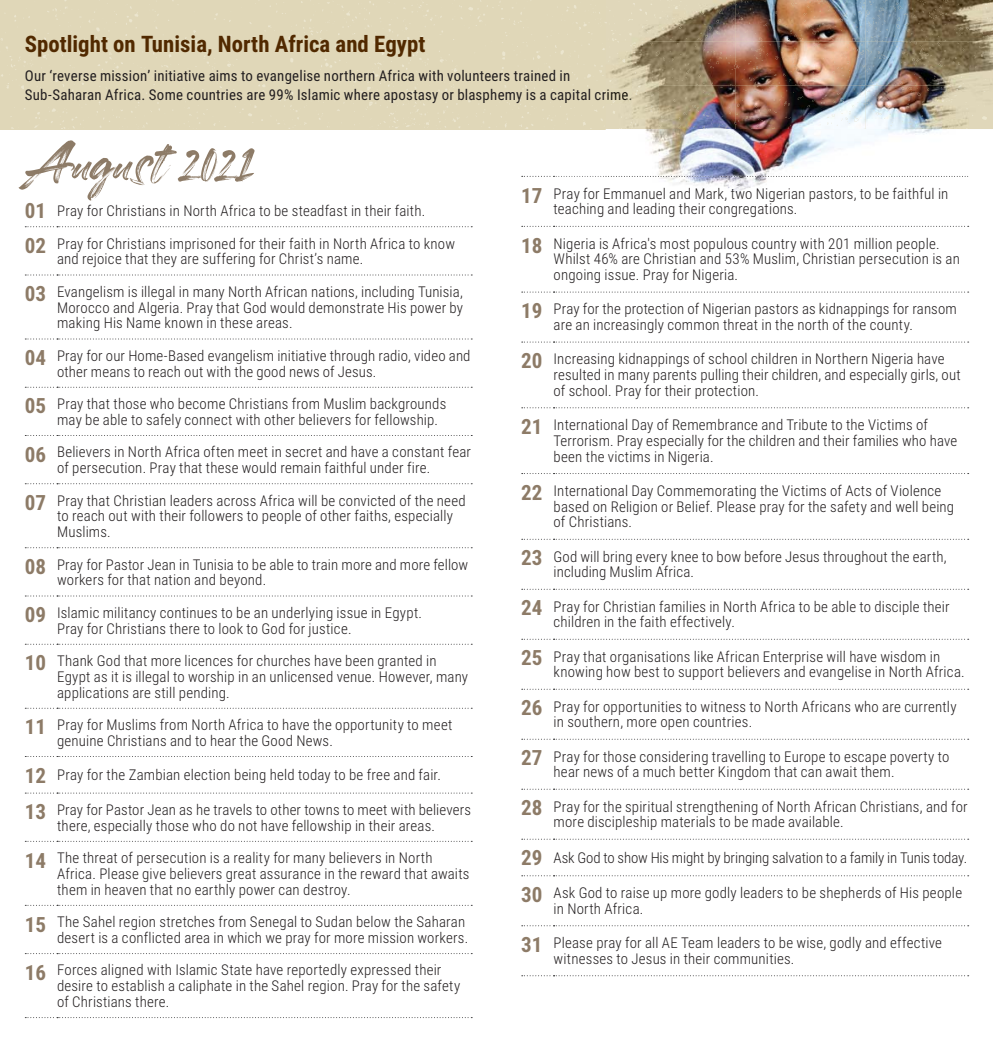
<style>
.page{position:relative;width:993px;height:1042px;background:#fff}
.page>*{position:absolute;margin:0;border:0;box-sizing:border-box;transform-origin:0 0}
.t1{font:52.5px "Black Caviar";letter-spacing:-.03em;color:#8d7b67}
.t2{font:700 22.75px "Roboto Condensed";color:#512900}
.t3{font:300 14.88px/15.8px "Roboto Condensed";letter-spacing:.01em;color:#231f20}
.t4{font:14.88px/19.2px "Roboto Condensed";letter-spacing:.015em;color:#231f20}
.t5{font:300 14.88px "Roboto Condensed";letter-spacing:-.01em;color:#231f20}
.s1{color:#1d1910}
.s2{font-weight:700;font-size:21px;color:#8d7b67}
.s3{color:#242122}
</style>
<div class="page">
<img style="left:779px;top:0;width:213px;height:85px">
<svg style="left:25px;top:226px;width:447px;height:1px"></svg>
<svg style="left:25px;top:274px;width:447px;height:1px"></svg>
<svg style="left:25px;top:338px;width:447px;height:1px"></svg>
<svg style="left:25px;top:387px;width:447px;height:1px"></svg>
<svg style="left:25px;top:435px;width:447px;height:1px"></svg>
<svg style="left:25px;top:483px;width:447px;height:1px"></svg>
<svg style="left:25px;top:547px;width:447px;height:1px"></svg>
<svg style="left:25px;top:595px;width:447px;height:1px"></svg>
<svg style="left:25px;top:644px;width:447px;height:1px"></svg>
<svg style="left:25px;top:708px;width:447px;height:1px"></svg>
<svg style="left:25px;top:756px;width:447px;height:1px"></svg>
<svg style="left:25px;top:792px;width:447px;height:1px"></svg>
<svg style="left:25px;top:841px;width:447px;height:1px"></svg>
<svg style="left:25px;top:905px;width:447px;height:1px"></svg>
<svg style="left:25px;top:953px;width:447px;height:1px"></svg>
<svg style="left:25px;top:1017px;width:447px;height:1px"></svg>
<svg style="left:521px;top:226px;width:447px;height:1px"></svg>
<svg style="left:521px;top:292px;width:447px;height:1px"></svg>
<svg style="left:521px;top:342px;width:447px;height:1px"></svg>
<svg style="left:521px;top:407px;width:447px;height:1px"></svg>
<svg style="left:521px;top:473px;width:447px;height:1px"></svg>
<svg style="left:521px;top:539px;width:447px;height:1px"></svg>
<svg style="left:521px;top:589px;width:447px;height:1px"></svg>
<svg style="left:521px;top:639px;width:447px;height:1px"></svg>
<svg style="left:521px;top:689px;width:447px;height:1px"></svg>
<svg style="left:521px;top:739px;width:447px;height:1px"></svg>
<svg style="left:521px;top:789px;width:447px;height:1px"></svg>
<svg style="left:521px;top:839px;width:447px;height:1px"></svg>
<svg style="left:521px;top:875px;width:447px;height:1px"></svg>
<svg style="left:521px;top:925px;width:447px;height:1px"></svg>
<svg style="left:521px;top:975px;width:447px;height:1px"></svg>
<img style="left:646px;top:129px;width:323px;height:58px">
<img style="left:779px;top:85px;width:213px;height:44px">
<img style="left:866px;top:46px;width:124px;height:40px">
<img style="left:841px;top:70px;width:110px;height:36px">
<img style="left:879px;top:113px;width:88px;height:1px">
<img style="left:864px;top:114px;width:122px;height:15px">
<img style="left:779px;top:126px;width:85px;height:3px">
<img style="left:779px;top:90px;width:100px;height:36px">
<img style="left:779px;top:0;width:54px;height:24px">
<svg style="left:521px;top:176px;width:447px;height:1px"></svg>
<img style="left:728px;top:187px;width:23px;height:5px">
<svg style="left:0;top:0;width:779px;height:130px;background:#d3c6aa"></svg>
<img style="left:605px;top:91px;width:25px;height:12px">
<h2 class="t2" style="left:25px;top:35px;width:402px">Spotlight on Tunisia, North Africa and Egypt</h2>
<p class="t4" style="left:25px;top:67px;width:609px">Our ‘reverse mission’ initiative aims to evangelise northern Africa with volunteers trained in<br>Sub-Saharan Africa. Some countries are 99% Islamic where apostasy or blasphemy is a capital c<span class="s1">rime.</span></p>
<h1 class="t1" style="left:25px;top:137px;width:232px">August 2021</h1>
<p class="t3" style="left:25px;top:196px;width:431px;line-height:32.6px"><span class="s2">01</span> Pray for Christians in North Africa to be steadfast in their faith.<br><span class="s2">02</span> Pray for Christians imprisoned for their faith in North Africa to know</p>
<p class="t3" style="left:25px;top:244px;width:439px;line-height:32.6px;text-indent:32px">and rejoice that they are suffering for Christ’s name.<br><span class="s2">03</span> Evangelism is illegal in many North African nations, including Tunisia,</p>
<p class="t3" style="left:57px;top:301px;width:407px">Morocco and Algeria. Pray that God would demonstrate His power by making His Name known in these areas.</p>
<p class="t3" style="left:57px;top:349px;width:415px;text-indent:-32px"><span class="s2">04</span> Pray for our Home-Based evangelism initiative through radio, video and other means to reach out with the good news of Jesus.</p>
<p class="t3" style="left:57px;top:397px;width:390px;text-indent:-32px"><span class="s2">05</span> Pray that those who become Christians from Muslim backgrounds may be able to safely connect with other believers for fellowship.</p>
<p class="t3" style="left:25px;top:445px;width:447px;text-align:center"><span class="s2">06</span> Believers in North Africa often meet in secret and have a constant fear of persecution. Pray that these would remain faithful under fire.</p>
<p class="t3" style="left:57px;top:494px;width:410px;text-indent:-32px"><span class="s2">07</span> Pray that Christian leaders across Africa will be convicted of the need to reach out with their followers to people of other faiths, especially<br>Muslims.</p>
<p class="t3" style="left:57px;top:558px;width:412px;text-indent:-32px"><span class="s2">08</span> Pray for Pastor Jean in Tunisia to be able to train more and more fellow workers for that nation and beyond.</p>
<p class="t3" style="left:57px;top:606px;width:366px;text-indent:-32px"><span class="s2">09</span> Islamic militancy continues to be an underlying issue in Egypt.<br>Pray for Christians there to look to God for justice.</p>
<p class="t3" style="left:57px;top:654px;width:412px;text-indent:-32px"><span class="s2">10</span> Thank God that more licences for churches have been granted in<br>Egypt as it is illegal to worship in an unlicensed venue. However, many applications are still pending.</p>
<p class="t3" style="left:57px;top:718px;width:397px;text-indent:-32px"><span class="s2">11</span> Pray for Muslims from North Africa to have the opportunity to meet genuine Christians and to hear the Good News.</p>
<p class="t3" style="left:25px;top:768px;width:417px"><span class="s2">12</span> Pray for the Zambian election being held today to be free and fair.</p>
<p class="t3" style="left:25px;top:803px;width:447px;text-align:center"><span class="s2">13</span> Pray for Pastor Jean as he travels to other towns to meet with believers there, especially those who do not have fellowship in their areas.</p>
<p class="t3" style="left:57px;top:851px;width:414px;text-indent:-32px"><span class="s2">14</span> The threat of persecution is a reality for many believers in North<br>Africa. Please give believers great assurance in the reward that awaits them in heaven that no earthly power can destroy.</p>
<p class="t3" style="left:25px;top:915px;width:445px;text-align:right"><span class="s2">15</span> The Sahel region stretches from Senegal to Sudan below the Saharan desert is a conflicted area in which we pray for more mission workers.</p>
<p class="t3" style="left:57px;top:963px;width:404px;text-indent:-32px"><span class="s2">16</span> Forces aligned with Islamic State have reportedly expressed their desire to establish a caliphate in the Sahel region. Pray for the safety of Christians there.</p>
<p class="t3" style="left:553px;top:187px;width:396px;text-indent:-32px"><span class="s2">17</span> Pray for Emmanuel and Mark, <span class="s3">tw</span>o Nigerian pastors, to be faithful in teaching and leading their congregations.</p>
<p class="t3" style="left:553px;top:237px;width:407px;text-indent:-32px"><span class="s2">18</span> Nigeria is Africa's most populous country with 201 million people.<br>Whilst 46% are Christian and 53% Muslim, Christian persecution is an ongoing issue. Pray for Nigeria.</p>
<p class="t3" style="left:553px;top:302px;width:404px;text-indent:-32px"><span class="s2">19</span> Pray for the protection of Nigerian pastors as kidnappings for ransom are an increasingly common threat in the north of the county.</p>
<p class="t3" style="left:553px;top:352px;width:408px;text-indent:-32px"><span class="s2">20</span> Increasing kidnappings of school children in Northern Nigeria have resulted in many parents pulling their children, and especially girls, out of school. Pray for their protection.</p>
<p class="t3" style="left:553px;top:418px;width:405px;text-indent:-32px"><span class="s2">21</span> International Day of Remembrance and Tribute to the Victims of<br>Terrorism. Pray especially for the children and their families who have been the victims in Nigeria.</p>
<p class="t3" style="left:553px;top:484px;width:402px;text-indent:-32px"><span class="s2">22</span> International Day Commemorating the Victims of Acts of Violence based on Religion or Belief. Please pray for the safety and well being of Christians.</p>
<p class="t3" style="left:553px;top:550px;width:394px;text-indent:-32px"><span class="s2">23</span> God will bring every knee to bow before Jesus throughout the earth, including Muslim Africa.</p>
<p class="t3" style="left:553px;top:600px;width:397px;text-indent:-32px"><span class="s2">24</span> Pray for Christian families in North Africa to be able to disciple their children in the faith effectively.</p>
<p class="t3" style="left:553px;top:650px;width:412px;text-indent:-32px"><span class="s2">25</span> Pray that organisations like African Enterprise will have wisdom in knowing how best to support believers and evangelise in North Africa.</p>
<p class="t3" style="left:553px;top:700px;width:404px;text-indent:-32px"><span class="s2">26</span> Pray for opportunities to witness to North Africans who are currently in southern, more open countries.</p>
<p class="t3" style="left:553px;top:749px;width:397px;text-indent:-32px"><span class="s2">27</span> Pray for those considering travelling to Europe to escape poverty to hear news of a much better Kingdom that can await them.</p>
<p class="t3" style="left:553px;top:799px;width:415px;text-indent:-32px"><span class="s2">28</span> Pray for the spiritual strengthening of North African Christians, and for more discipleship materials to be made available.</p>
<p class="t5" style="left:521px;top:851px;width:447px"><span class="s2">29</span> Ask God to show His might by bringing salvation to a family in Tunis today.</p>
<p class="t3" style="left:553px;top:886px;width:410px;text-indent:-32px"><span class="s2">30</span> Ask God to raise up more godly leaders to be shepherds of His people in North Africa.</p>
<p class="t3" style="left:553px;top:936px;width:390px;text-indent:-32px"><span class="s2">31</span> Please pray for all AE Team leaders to be wise, godly and effective witnesses to Jesus in their communities.</p>
</div>
